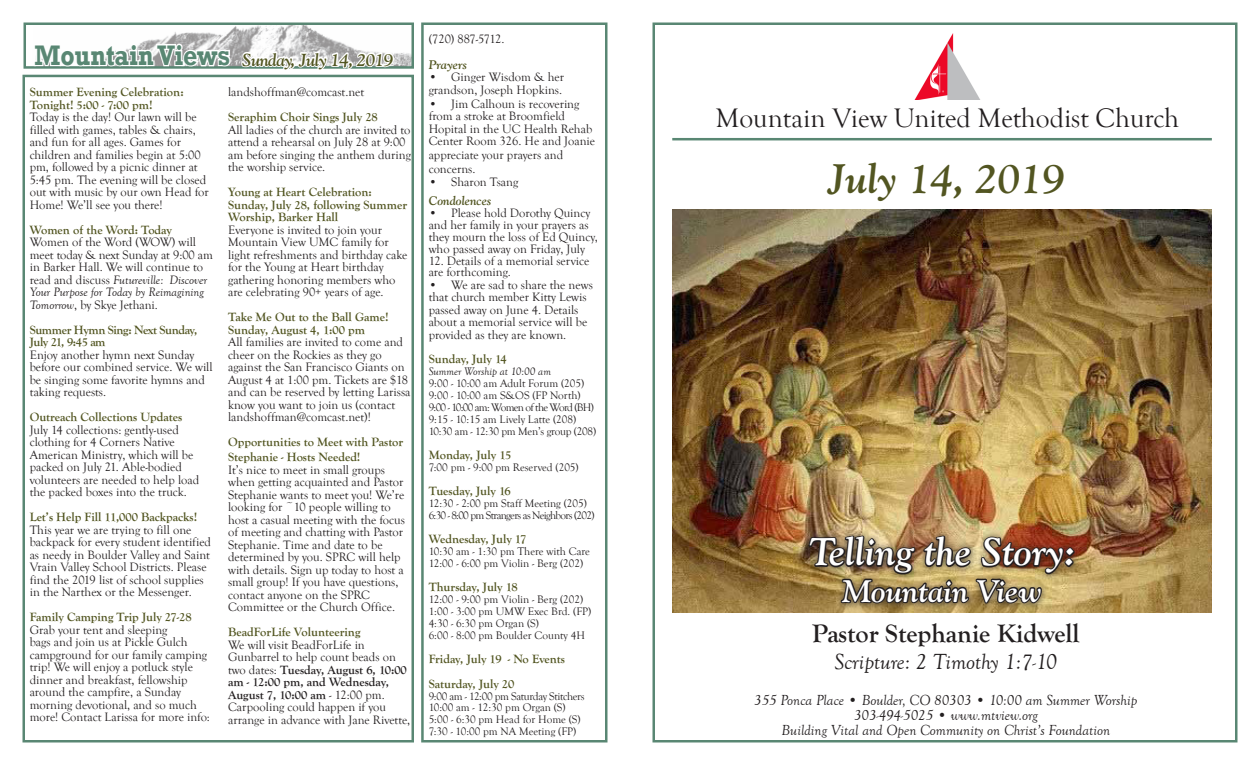
<style>
.page{position:relative;width:1260px;height:765px;background:#fff}
.page>*{position:absolute;margin:0;border:0;box-sizing:border-box;transform-origin:0 0}
.t1{font:italic 700 41.25px "Goudy Old Style BT";color:#525521}
.t2{font:italic 700 38.75px "Goudy Old Style BT";color:#fff}
.t3{font:italic 700 31.25px "Goudy Old Style BT";color:#fff}
.t4{font:700 29px "Rockwell";color:#598773;scale:.86 1}
.t5{font:27.5px "Goudy Old Style T";color:#231f20}
.t6{font:700 26.25px "Goudy Old Style T";color:#231f20}
.t7{font:italic 22.5px "Goudy Old Style T";color:#231f20}
.t8{font:italic 700 17.5px "Goudy Old Style BT";letter-spacing:-.03em;color:#525521}
.t9{font:italic 15px "Goudy Old Style T";color:#231f20}
.t10{font:12.5px/12.5px "Goudy Old Style T";color:#231f20}
.t11{font:700 12.5px/12.5px "Goudy Old Style T";color:#525521}
.t12{font:700 12.5px/12.5px "Goudy Old Style T";letter-spacing:-.03em;color:#525521}
.t13{font:12.5px "Goudy Old Style T";letter-spacing:-.03em;color:#231f20}
.t14{font:italic 700 12.5px "Goudy Old Style BT";color:#525521}
.t15{font:11.25px "Goudy Old Style T";color:#231f20}
.t16{font:11.25px "Goudy Old Style T";letter-spacing:-.06em;color:#231f20}
.t17{font:11.25px "Goudy Old Style T";letter-spacing:-.03em;color:#231f20}
.t18{font:11.25px "Goudy Old Style T";letter-spacing:-.02em;color:#231f20}
.t19{font:italic 11.25px "Goudy Old Style T";color:#231f20}
.s1{font-style:italic}
.s2{font-weight:700;color:#525521}
.s3{font-weight:700}
.s4{font-family:"Goudy Old Style BT";font-weight:700;font-style:italic;color:#525521}
</style>
<div class="page">
<img style="left:146px;top:26px;width:265px;height:40px">
<div style="left:24px;top:22px;width:390px;height:47px;border:2px solid #598773"></div>
<div style="left:22px;top:75px;width:392px;height:667px;border:2px solid #598773"></div>
<div style="left:421px;top:22px;width:187px;height:720px;border:2px solid #598773"></div>
<hr style="left:672px;top:138px;width:540px;height:2px;background:#598773">
<img style="left:914px;top:34px;width:66px;height:66px">
<img style="left:672px;top:210px;width:540px;height:403px">
<div style="left:803px;top:530px;width:278px;height:81px;background:#231f20;opacity:.75"></div>
<img style="left:807px;top:329px;width:270px;height:414px">
<svg style="left:33px;top:41px;width:200px;height:28px"></svg>
<svg style="left:240px;top:22px;width:155px;height:47px"></svg>
<p class="t4" style="left:34px;top:38px;width:229px">Mountain Views</p>
<p class="t8" style="left:242px;top:49px;width:152px">Sunday, July 14, 2019</p>
<p class="t11" style="left:30px;top:86px;width:155px">Summer Evening Celebration:<br>Tonight! 5:00 - 7:00 pm!</p>
<p class="t10" style="left:30px;top:111px;width:181px">Today is the day! Our lawn will be filled with games, tables &amp; chairs, and fun for all ages. Games for children and families begin at 5:00 pm, followed by a picnic dinner at<br>5:45 pm. The evening will be closed out with music by our own Head for<br>Home! We’ll see you there!</p>
<p class="t11" style="left:30px;top:224px;width:144px">Women of the Word: Today</p>
<p class="t10" style="left:30px;top:236px;width:185px">Women of the Word (WOW) will meet today &amp; next Sunday at 9:00 am in Barker Hall. We will continue to read and discuss <span class="s1">Futureville: Discover Your Purpose for Today by Reimagining Tomorrow</span>, by Skye Jethani.</p>
<p class="t12" style="left:30px;top:324px;width:169px">Summer Hymn Sing: Next Sunday,<br>July 21, 9:45 am</p>
<p class="t10" style="left:30px;top:349px;width:184px">Enjoy another hymn next Sunday before our combined service. We will be singing some favorite hymns and taking requests.</p>
<p class="t11" style="left:30px;top:411px;width:154px">Outreach Collections Updates</p>
<p class="t10" style="left:30px;top:424px;width:171px">July 14 collections: gently-used clothing for 4 Corners Native<br>American Ministry, which will be packed on July 21. Able-bodied volunteers are needed to help load the packed boxes into the truck.</p>
<p class="t10" style="left:30px;top:511px;width:183px"><span class="s2">Let’s Help Fill 11,000 Backpacks!<br></span>This year we are trying to fill one backpack for every student identified as needy in Boulder Valley and Saint Vrain Valley School Districts. Please find the 2019 list of school supplies in the Narthex or the Messenger.</p>
<p class="t11" style="left:30px;top:611px;width:164px">Family Camping Trip July 27-28</p>
<p class="t10" style="left:30px;top:624px;width:182px">Grab your tent and sleeping<br>bags and join us at Pickle Gulch campground for our family camping trip! We will enjoy a potluck style dinner and breakfast, fellowship around the campfire, a Sunday morning devotional, and so much more! Contact Larissa for more info:</p>
<p class="t10" style="left:228px;top:86px;width:138px">landshoffman@comcast.net</p>
<p class="t11" style="left:228px;top:111px;width:151px">Seraphim Choir Sings July 28</p>
<p class="t10" style="left:228px;top:124px;width:184px">All ladies of the church are invited to attend a rehearsal on July 28 at 9:00 am before singing the anthem during the worship service.</p>
<p class="t11" style="left:228px;top:186px;width:181px">Young at Heart Celebration:<br>Sunday, July 28, following Summer<br>Worship, Barker Hall</p>
<p class="t10" style="left:228px;top:224px;width:181px">Everyone is invited to join your<br>Mountain View UMC family for light refreshments and birthday cake for the Young at Heart birthday gathering honoring members who are celebrating 90+ years of age.</p>
<p class="t11" style="left:228px;top:311px;width:162px">Take Me Out to the Ball Game!<br>Sunday, August 4, 1:00 pm</p>
<p class="t10" style="left:228px;top:336px;width:184px">All families are invited to come and cheer on the Rockies as they go against the San Francisco Giants on August 4 at 1:00 pm. Tickets are $18 and can be reserved by letting Larissa know you want to join us (contact landshoffman@comcast.net)!</p>
<p class="t11" style="left:228px;top:435px;width:177px;line-height:15px">Opportunities to Meet with Pastor<br>Stephanie - Hosts Needed!</p>
<p class="t10" style="left:228px;top:464px;width:178px">It’s nice to meet in small groups when getting acquainted and Pastor Stephanie wants to meet you! We’re looking for ~10 people willing to host a casual meeting with the focus of meeting and chatting with Pastor Stephanie. Time and date to be determined by you. SPRC will help with details. Sign up today to host a small group! If you have questions, contact anyone on the SPRC Committee or the Church Office.</p>
<p class="t11" style="left:228px;top:626px;width:134px">BeadForLife Volunteering</p>
<p class="t10" style="left:228px;top:639px;width:184px">We will visit BeadForLife in<br>Gunbarrel to help count beads on two dates: <span class="s3">Tuesday, August 6, 10:00 am - 12:00 pm, and Wednesday,<br>August 7, 10:00 am</span> - 12:00 pm.<br>Carpooling could happen if you arrange in advance with Jane Rivette,</p>
<p class="t13" style="left:429px;top:32px;width:77px">(720) 887-5712.</p>
<p class="t14" style="left:429px;top:57px;width:40px">Prayers</p>
<p class="t10" style="left:429px;top:71px;width:137px">• Ginger Wisdom &amp; her grandson, Joseph Hopkins.</p>
<p class="t10" style="left:429px;top:98px;width:168px">• Jim Calhoun is recovering from a stroke at Broomfield<br>Hopital in the UC Health Rehab<br>Center Room 326. He and Joanie</p>
<p class="t10" style="left:429px;top:148px;width:136px;line-height:13.8px">appreciate your prayers and concerns.</p>
<p class="t10" style="left:429px;top:173px;width:91px;line-height:18.8px">• Sharon Tsang<br><span class="s4">Condolences</span></p>
<p class="t10" style="left:429px;top:207px;width:171px;line-height:11.9px">• Please hold Dorothy Quincy and her family in your prayers as they mourn the loss of Ed Quincy, who passed away on Friday, July</p>
<p class="t10" style="left:429px;top:255px;width:162px;line-height:11.9px">12. Details of a memorial service are forthcoming.</p>
<p class="t10" style="left:429px;top:279px;width:166px">• We are sad to share the news that church member Kitty Lewis passed away on June 4. Details about a memorial service will be provided as they are known.</p>
<p class="t11" style="left:429px;top:353px;width:80px">Sunday, July 14</p>
<p class="t19" style="left:429px;top:365px;width:124px">Summer Worship at 10:00 am</p>
<p class="t15" style="left:429px;top:377px;width:157px">9:00 - 10:00 am Adult Forum (205)</p>
<p class="t15" style="left:429px;top:389px;width:154px">9:00 - 10:00 am S&amp;OS (FP North)</p>
<p class="t16" style="left:429px;top:401px;width:167px">9:00 - 10:00 am: Women of the Word (BH)</p>
<p class="t15" style="left:429px;top:413px;width:149px">9:15 - 10:15 am Lively Latte (208)</p>
<p class="t18" style="left:429px;top:425px;width:169px">10:30 am - 12:30 pm Men’s group (208)</p>
<p class="t11" style="left:429px;top:449px;width:84px">Monday, July 15</p>
<p class="t15" style="left:429px;top:461px;width:152px">7:00 pm - 9:00 pm Reserved (205)</p>
<p class="t11" style="left:429px;top:485px;width:84px">Tuesday, July 16</p>
<p class="t15" style="left:429px;top:497px;width:160px">12:30 - 2:00 pm Staff Meeting (205)</p>
<p class="t16" style="left:429px;top:509px;width:167px">6:30 - 8:00 pm Strangers as Neighbors (202)</p>
<p class="t11" style="left:429px;top:533px;width:99px">Wednesday, July 17</p>
<p class="t15" style="left:429px;top:545px;width:163px">10:30 am - 1:30 pm There with Care</p>
<p class="t15" style="left:429px;top:557px;width:156px">12:00 - 6:00 pm Violin - Berg (202)</p>
<p class="t11" style="left:429px;top:581px;width:91px">Thursday, July 18</p>
<p class="t15" style="left:429px;top:593px;width:156px">12:00 - 9:00 pm Violin - Berg (202)</p>
<p class="t15" style="left:429px;top:605px;width:164px">1:00 - 3:00 pm UMW Exec Brd. (FP)</p>
<p class="t15" style="left:429px;top:617px;width:112px">4:30 - 6:30 pm Organ (S)</p>
<p class="t15" style="left:429px;top:629px;width:158px">6:00 - 8:00 pm Boulder County 4H</p>
<p class="t11" style="left:429px;top:653px;width:138px">Friday, July 19 - No Events</p>
<p class="t11" style="left:429px;top:678px;width:87px">Saturday, July 20</p>
<p class="t17" style="left:429px;top:690px;width:158px">9:00 am - 12:00 pm Saturday Stitchers</p>
<p class="t15" style="left:429px;top:702px;width:139px">10:00 am - 12:30 pm Organ (S)</p>
<p class="t15" style="left:429px;top:713px;width:153px">5:00 - 6:30 pm Head for Home (S)</p>
<p class="t15" style="left:429px;top:725px;width:149px">7:30 - 10:00 pm NA Meeting (FP)</p>
<p class="t5" style="left:716px;top:103px;width:465px">Mountain View United Methodist Church</p>
<p class="t1" style="left:828px;top:154px;width:238px">July 14, 2019</p>
<p class="t2" style="left:809px;top:528px;width:268px">Telling the Story:</p>
<p class="t3" style="left:842px;top:572px;width:201px">Mountain View</p>
<p class="t6" style="left:812px;top:619px;width:269px">Pastor Stephanie Kidwell</p>
<p class="t7" style="left:835px;top:650px;width:224px">Scripture: 2 Timothy 1:7-10</p>
<p class="t9" style="left:754px;top:692px;width:385px">355 Ponca Place • Boulder, CO 80303 • 10:00 am Summer Worship</p>
<p class="t9" style="left:854px;top:707px;width:185px">303-494-5025 • www.mtview.org</p>
<p class="t9" style="left:782px;top:722px;width:330px">Building Vital and Open Community on Christ’s Foundation</p>
</div>
